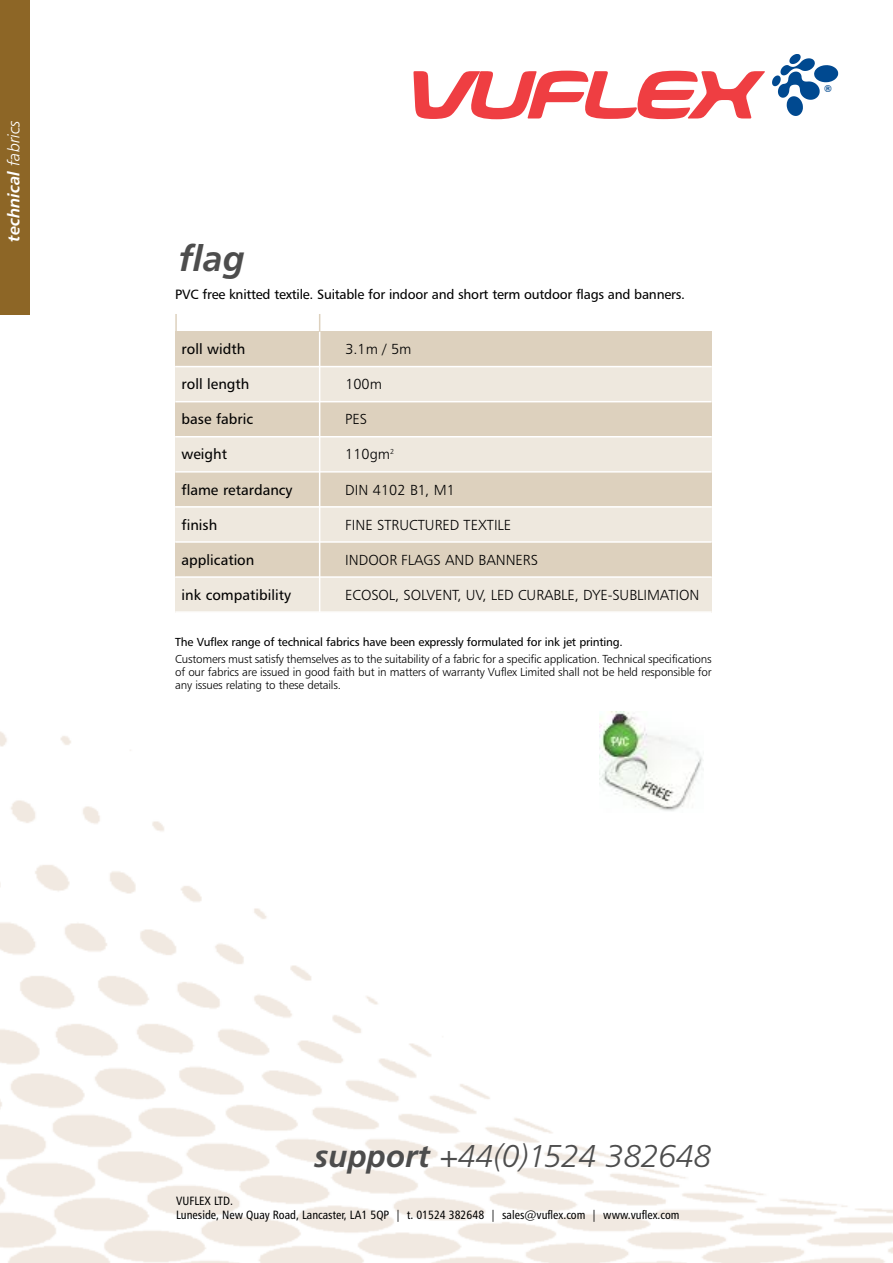
<style>
.page{position:relative;width:893px;height:1263px;background:#fff}
.page>*{position:absolute;margin:0;border:0;box-sizing:border-box;transform-origin:0 0}
.t1{font:italic 700 36px "Frutiger";color:#4d4d4d}
.t2{font:italic 300 31.5px "Frutiger";color:#4d4d4d}
.t3{font:16.5px "Humanist 777 BT Bold Italic B";color:#fff}
.t4{font:14.55px "Humanist 777 BT Light B";color:#000}
.t5{font:14.55px "Humanist 777 BT Roman B";color:#000}
.t6{font:13.5px "Humanist 777 BT Roman B";letter-spacing:-.015em;color:#000}
.t7{font:12px/14.4px "Humanist 777 BT Roman Condensed B";color:#000}
.t8{font:11.7px/13px "Humanist 777 BT Light B";letter-spacing:-.015em;color:#000;text-align:justify}
.t9{font:11.7px "Humanist 777 BT Roman B";letter-spacing:-.015em;color:#000}
.t10{font:700 9.6px "Helvetica";color:#004990}
.s1{font-family:"Humanist 777 BT Light Italic B"}
.s2{font-weight:700}
</style>
<div class="page">
<img style="left:0;top:731px;width:893px;height:531px">
<div style="left:0;top:0;width:30px;height:314px;background:#8d6626"></div>
<div style="left:175px;top:331px;width:537px;height:36px;background:#ddd1be"></div>
<div style="left:175px;top:367px;width:537px;height:35px;background:#eee8de"></div>
<div style="left:175px;top:402px;width:537px;height:35px;background:#ddd1be"></div>
<div style="left:175px;top:437px;width:537px;height:35px;background:#eee8de"></div>
<div style="left:175px;top:472px;width:537px;height:35px;background:#ddd1be"></div>
<div style="left:175px;top:507px;width:537px;height:35px;background:#eee8de"></div>
<div style="left:175px;top:542px;width:537px;height:35px;background:#ddd1be"></div>
<div style="left:175px;top:577px;width:537px;height:35px;background:#eee8de"></div>
<hr style="left:175px;top:366px;width:537px;height:1px;background:#fff">
<hr style="left:175px;top:401px;width:537px;height:1px;background:#fff">
<hr style="left:175px;top:436px;width:537px;height:1px;background:#fff">
<hr style="left:175px;top:471px;width:537px;height:2px;background:#fff">
<hr style="left:175px;top:506px;width:537px;height:2px;background:#fff">
<hr style="left:175px;top:541px;width:537px;height:2px;background:#fff">
<hr style="left:175px;top:576px;width:537px;height:2px;background:#fff">
<hr style="left:175px;top:611px;width:537px;height:2px;background:#fff">
<hr style="left:175px;top:752px;width:537px;height:1px;background:#fff">
<hr style="left:175px;top:787px;width:537px;height:1px;background:#fff">
<hr style="left:175px;top:822px;width:537px;height:1px;background:#fff">
<hr style="left:175px;top:873px;width:537px;height:2px;background:#fff">
<hr style="left:319px;top:331px;width:1px;height:281px;background:#fff">
<svg style="left:319px;top:314px;width:1px;height:17px"></svg>
<svg style="left:175px;top:314px;width:2px;height:17px"></svg>
<img style="left:599px;top:711px;width:105px;height:101px">
<svg style="left:772px;top:54px;width:66px;height:62px"></svg>
<svg style="left:413px;top:71px;width:352px;height:48px"></svg>
<h3 class="t3" style="left:3px;top:242px;width:124px;rotate:-90deg">technical <span class="s1">fabrics</span></h3>
<h1 class="t1" style="left:178px;top:238px;width:68px">flag</h1>
<p class="t6" style="left:175px;top:286px;width:511px">PVC free knitted textile. Suitable for indoor and short term outdoor flags and banners.</p>
<p class="t5" style="left:182px;top:340px;width:65px">roll width</p>
<p class="t4" style="left:345px;top:340px;width:68px">3.1m / 5m</p>
<p class="t5" style="left:182px;top:375px;width:69px">roll length</p>
<p class="t4" style="left:345px;top:375px;width:38px">100m</p>
<p class="t5" style="left:182px;top:410px;width:73px">base fabric</p>
<p class="t4" style="left:345px;top:410px;width:23px">PES</p>
<p class="t5" style="left:182px;top:445px;width:47px">weight</p>
<p class="t4" style="left:345px;top:445px;width:50px">110gm<sup>2</sup></p>
<p class="t5" style="left:182px;top:480px;width:112px">flame retardancy</p>
<p class="t4" style="left:345px;top:480px;width:111px">DIN 4102 B1, M1</p>
<p class="t5" style="left:182px;top:515px;width:37px">finish</p>
<p class="t4" style="left:345px;top:516px;width:167px">FINE STRUCTURED TEXTILE</p>
<p class="t5" style="left:182px;top:550px;width:74px">application</p>
<p class="t4" style="left:345px;top:551px;width:194px">INDOOR FLAGS AND BANNERS</p>
<p class="t5" style="left:182px;top:586px;width:111px">ink compatibility</p>
<p class="t4" style="left:345px;top:586px;width:356px">ECOSOL, SOLVENT, UV, LED CURABLE, DYE-SUBLIMATION</p>
<p class="t9" style="left:175px;top:634px;width:449px">The Vuflex range of technical fabrics have been expressly formulated for ink jet printing.</p>
<p class="t8" style="left:175px;top:652px;width:538px">Customers must satisfy themselves as to the suitability of a fabric for a specific application. Technical specifications of our fabrics are issued in good faith but in matters of warranty Vuflex Limited shall not be held responsible for any issues relating to these details.</p>
<p class="t10" style="left:824px;top:81px;width:9px">®</p>
<h2 class="t2" style="left:314px;top:1138px;width:398px"><span class="s2">support</span> +44(0)1524 382648</h2>
<p class="t7" style="left:176px;top:1193px;width:505px">VUFLEX LTD.<br>Luneside, New Quay Road, Lancaster, LA1 5QP | t. 01524 382648 | sales@vuflex.com | www.vuflex.com</p>
</div>
